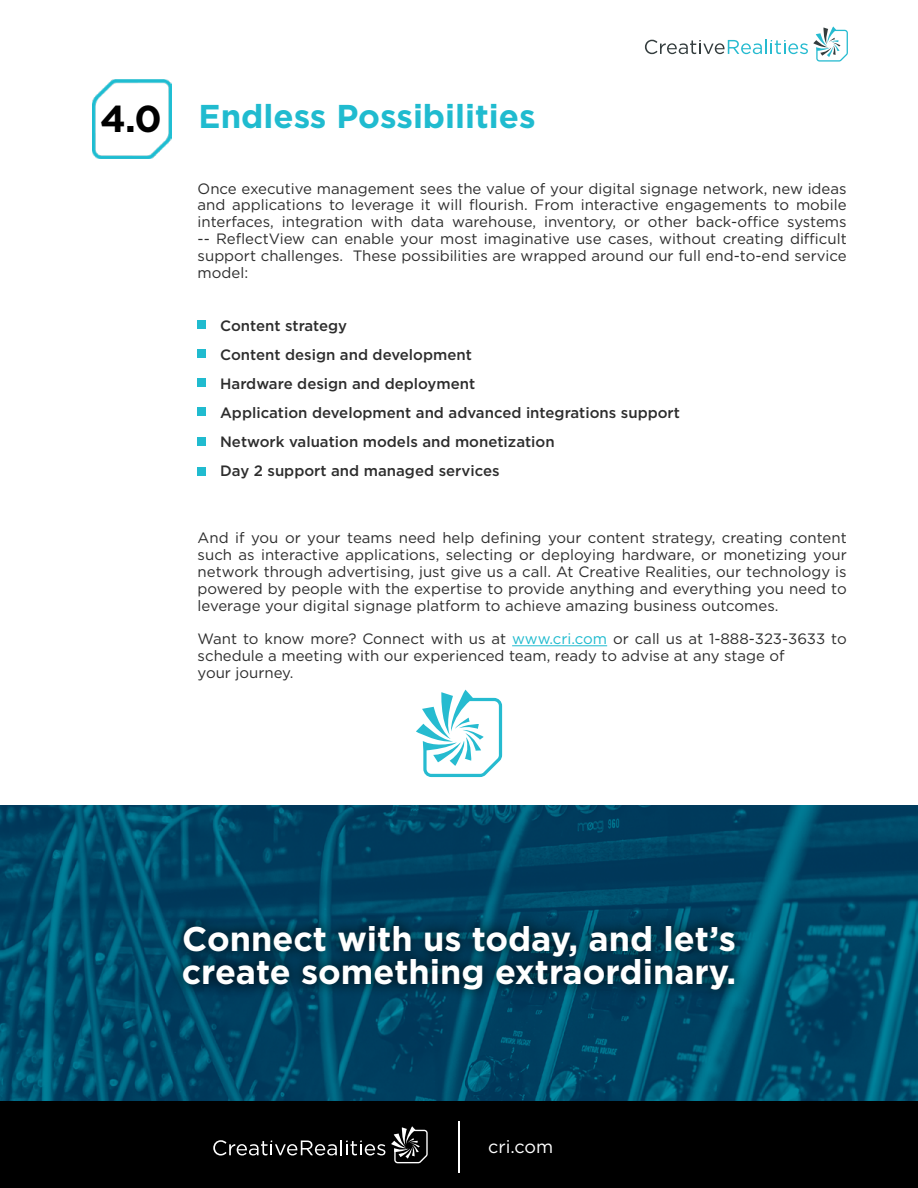
<style>
.page{position:relative;width:918px;height:1188px;background:#fff}
.page>*{position:absolute;margin:0;border:0;box-sizing:border-box;transform-origin:0 0}
.t1{font:700 34.2px/33px "Gotham";color:#fff}
.t2{font:700 33px "Gotham";color:#20bbcf}
.t3{font:18px "Gotham";color:#fff}
.t4{font:15px/16.8px "Gotham";color:#2d2d2d;text-align:justify}
.t5{font:500 15px/28.8px "Gotham";color:#2d2d2d}
.s1{font-size:37.5px;color:#000}
.s2{color:#20bbcf}
</style>
<div class="page">
<svg style="left:645px;top:26px;width:203px;height:36px"></svg>
<hr style="left:512px;top:645px;width:95px;height:1px;background:#20bbcf">
<img style="left:0;top:806px;width:918px;height:296px">
<div style="left:0;top:1102px;width:918px;height:86px;background:#000"></div>
<div style="left:198px;top:320px;width:8px;height:9px;background:#20bbcf"></div>
<div style="left:198px;top:349px;width:8px;height:9px;background:#20bbcf"></div>
<div style="left:198px;top:378px;width:8px;height:9px;background:#20bbcf"></div>
<div style="left:198px;top:408px;width:8px;height:8px;background:#20bbcf"></div>
<div style="left:198px;top:437px;width:8px;height:8px;background:#20bbcf"></div>
<img style="left:92px;top:79px;width:79px;height:80px">
<hr style="left:458px;top:1122px;width:2px;height:51px;background:#fff">
<div style="left:170px;top:911px;width:578px;height:91px;background:#000;opacity:.5"></div>
<svg style="left:213px;top:1140px;width:172px;height:16px"></svg>
<svg style="left:391px;top:1126px;width:37px;height:37px"></svg>
<svg style="left:416px;top:690px;width:86px;height:87px"></svg>
<div style="left:198px;top:467px;width:8px;height:8px;background:#20bbcf"></div>
<h2 class="t2" style="left:100px;top:95px;width:437px"><span class="s1">4.0</span> Endless Possibilities</h2>
<p class="t4" style="left:198px;top:180px;width:651px">Once executive management sees the value of your digital signage network, new ideas and applications to leverage it will flourish. From interactive engagements to mobile interfaces, integration with data warehouse, inventory, or other back-office systems -- ReflectView can enable your most imaginative use cases, without creating difficult support challenges. These possibilities are wrapped around our full end-to-end service model:</p>
<p class="t5" style="left:220px;top:311px;width:461px">Content strategy<br>Content design and development<br>Hardware design and deployment<br>Application development and advanced integrations support Network valuation models and monetization<br>Day 2 support and managed services</p>
<p class="t4" style="left:198px;top:529px;width:651px">And if you or your teams need help defining your content strategy, creating content such as interactive applications, selecting or deploying hardware, or monetizing your network through advertising, just give us a call. At Creative Realities, our technology is powered by people with the expertise to provide anything and everything you need to leverage your digital signage platform to achieve amazing business outcomes.</p>
<p class="t4" style="left:198px;top:630px;width:651px;text-align:left">Want to know more? Connect with us at <span class="s2">www.cri.com</span> or call us at 1-888-323-3633 to schedule a meeting with our experienced team, ready to advise at any stage of<br>your journey.</p>
<h1 class="t1" style="left:182px;top:922px;width:556px">Connect with us today, and let’s create something extraordinary.</h1>
<p class="t3" style="left:488px;top:1135px;width:67px">cri.com</p>
</div>
